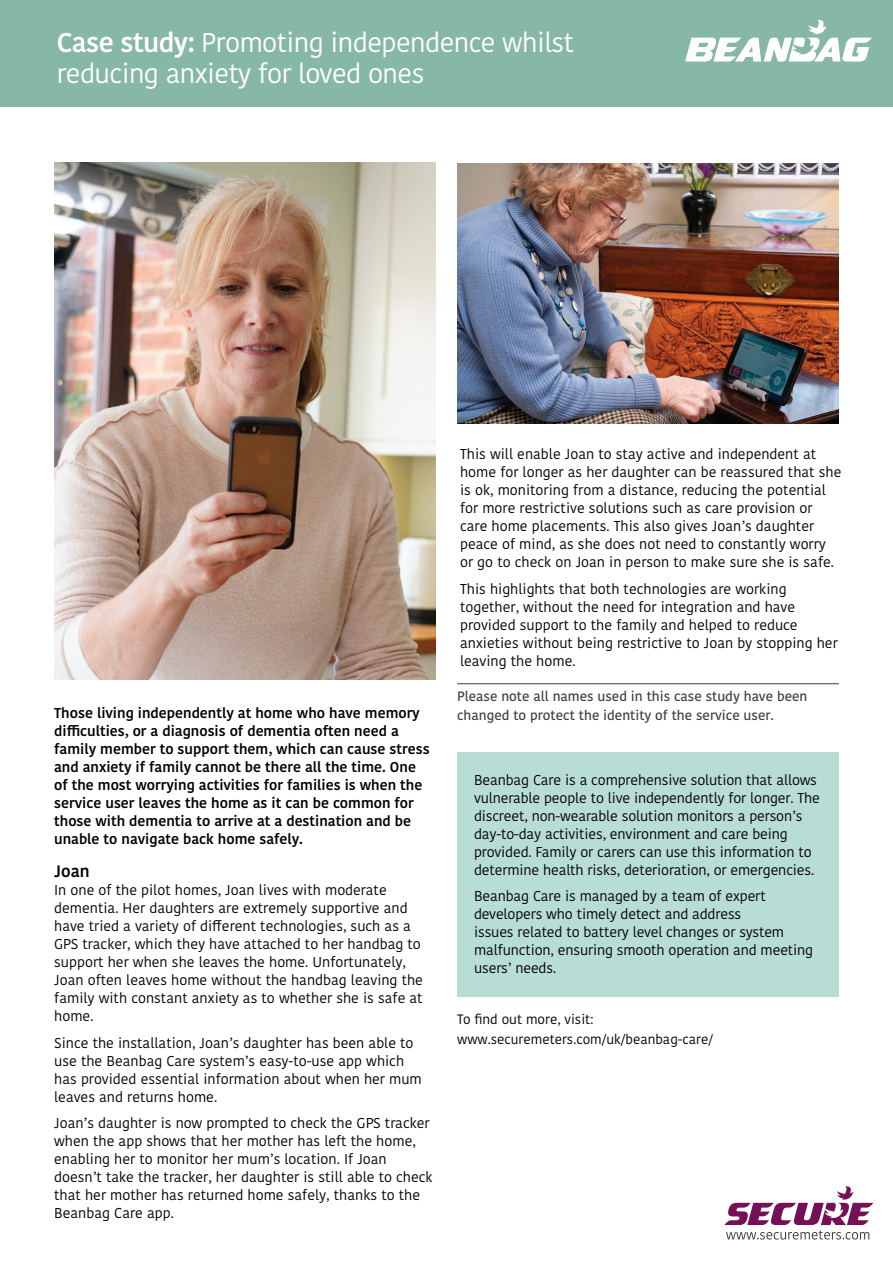
<style>
.page{position:relative;width:893px;height:1263px;background:#fff}
.page>*{position:absolute;margin:0;border:0;box-sizing:border-box;transform-origin:0 0}
.t1{font:27px/31.5px "Kohinoor Devanagari";letter-spacing:-.02em;color:#fff}
.t2{font:600 16.5px "Kohinoor Devanagari";color:#040101}
.t3{font:14.25px/18px "Kohinoor Devanagari";color:#040101}
.t4{font:600 14.25px/18px "Kohinoor Devanagari";color:#040101}
.t5{font:500 13.5px/19.5px "Kohinoor Devanagari";color:#3e3e3f}
.t6{font:13.5px/19.5px "Kohinoor Devanagari";color:#000}
.s1{font-weight:600}
</style>
<div class="page">
<div style="left:0;top:0;width:893px;height:106px;background:#86b8a5"></div>
<svg style="left:685px;top:20px;width:187px;height:42px"></svg>
<svg style="left:724px;top:1186px;width:149px;height:53px"></svg>
<img style="left:54px;top:162px;width:382px;height:517px">
<img style="left:457px;top:163px;width:382px;height:261px">
<hr style="left:457px;top:683px;width:382px;height:1px;background:#3e3e3f">
<div style="left:457px;top:753px;width:382px;height:244px;background:#b7ddd4"></div>
<h1 class="t1" style="left:57px;top:27px;width:519px"><span class="s1">Case study:</span> Promoting independence whilst reducing anxiety for loved ones</h1>
<p class="t4" style="left:54px;top:704px;width:377px">Those living independently at home who have memory difficulties, or a diagnosis of dementia often need a family member to support them, which can cause stress and anxiety if family cannot be there all the time. One of the most worrying activities for families is when the service user leaves the home as it can be common for those with dementia to arrive at a destination and be unable to navigate back home safely.</p>
<p class="t2" style="left:54px;top:862px;width:37px">Joan</p>
<p class="t3" style="left:54px;top:881px;width:370px">In one of the pilot homes, Joan lives with moderate dementia. Her daughters are extremely supportive and have tried a variety of different technologies, such as a GPS tracker, which they have attached to her handbag to support her when she leaves the home. Unfortunately, Joan often leaves home without the handbag leaving the family with constant anxiety as to whether she is safe at home.</p>
<p class="t3" style="left:54px;top:1034px;width:369px">Since the installation, Joan’s daughter has been able to use the Beanbag Care system’s easy-to-use app which has provided essential information about when her mum leaves and returns home.</p>
<p class="t3" style="left:54px;top:1114px;width:380px">Joan’s daughter is now prompted to check the GPS tracker when the app shows that her mother has left the home, enabling her to monitor her mum’s location. If Joan doesn’t take the tracker, her daughter is still able to check that her mother has returned home safely, thanks to the Beanbag Care app.</p>
<p class="t3" style="left:460px;top:445px;width:383px">This will enable Joan to stay active and independent at home for longer as her daughter can be reassured that she is ok, monitoring from a distance, reducing the potential for more restrictive solutions such as care provision or care home placements. This also gives Joan’s daughter peace of mind, as she does not need to constantly worry or go to check on Joan in person to make sure she is safe.</p>
<p class="t3" style="left:460px;top:580px;width:379px">This highlights that both technologies are working together, without the need for integration and have provided support to the family and helped to reduce anxieties without being restrictive to Joan by stopping her leaving the home.</p>
<p class="t5" style="left:457px;top:686px;width:352px">Please note all names used in this case study have been changed to protect the identity of the service user.</p>
<p class="t3" style="left:474px;top:771px;width:347px">Beanbag Care is a comprehensive solution that allows vulnerable people to live independently for longer. The discreet, non-wearable solution monitors a person’s day-to-day activities, environment and care being provided. Family or carers can use this information to determine health risks, deterioration, or emergencies.</p>
<p class="t3" style="left:474px;top:887px;width:341px">Beanbag Care is managed by a team of expert developers who timely detect and address<br>issues related to battery level changes or system malfunction, ensuring smooth operation and meeting users’ needs.</p>
<p class="t6" style="left:457px;top:1010px;width:257px">To find out more, visit: www.securemeters.com/uk/beanbag-care/</p>
</div>
